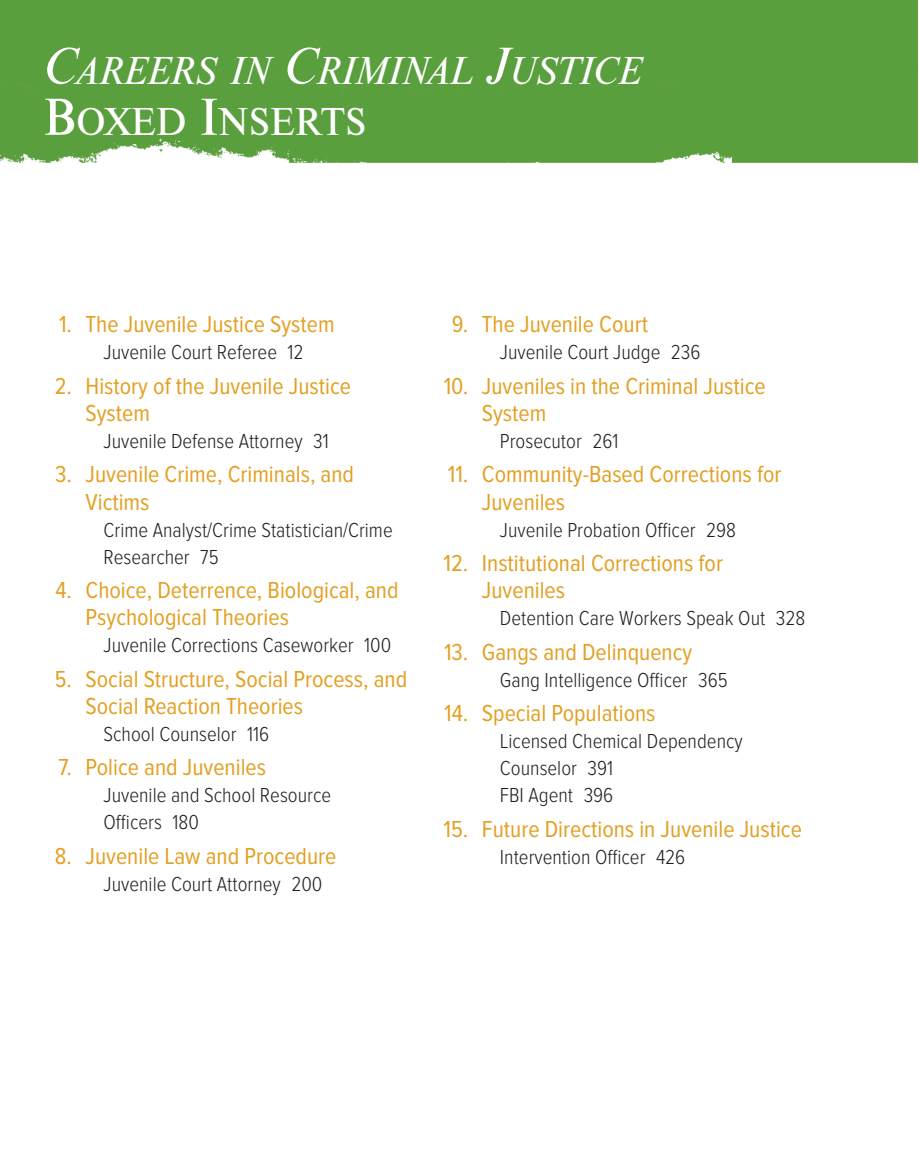
<style>
.page{position:relative;width:919px;height:1174px;background:#fff}
.page>*{position:absolute;margin:0;border:0;box-sizing:border-box;transform-origin:0 0}
.fto_tt_a{font:italic 40.5px/51px "Nimbus Rom DOT";color:#fff}
.fto_tx_a_ct{font:24px/27px "Proxima Nova Cond";color:#e3a023}
.fto_tx_b{font:300 21px/27px "Proxima Nova Cond";color:#231f20}
.s1{font-size:54px}
.s2{font-style:normal;font-size:54px}
.s3{font-style:normal}
</style>
<div class="page">
<div style="left:0;top:0;width:917px;height:162px;background:#5a9f3e"></div>
<p class="fto_tt_a" style="left:44px;top:46px;width:599px"><span class="s1">C</span>AREERS IN <span class="s1">C</span>RIMINAL <span class="s1">J</span>USTICE<br><span class="s2">B</span><span class="s3">OXED</span> <span class="s2">I</span><span class="s3">NSERTS</span></p>
<p class="fto_tx_a_ct" style="left:59px;top:311px;width:277px">1. The Juvenile Justice System</p>
<p class="fto_tx_b" style="left:104px;top:339px;width:201px">Juvenile Court Referee 12</p>
<p class="fto_tx_a_ct" style="left:86px;top:373px;width:267px;text-indent:-31px">2. History of the Juvenile Justice<br>System</p>
<p class="fto_tx_b" style="left:104px;top:428px;width:227px">Juvenile Defense Attorney 31</p>
<p class="fto_tx_a_ct" style="left:86px;top:461px;width:270px;text-indent:-30px">3. Juvenile Crime, Criminals, and<br>Victims</p>
<p class="fto_tx_b" style="left:104px;top:516px;width:291px">Crime Analyst/Crime Statistician/Crime<br>Researcher 75</p>
<p class="fto_tx_a_ct" style="left:86px;top:577px;width:314px;text-indent:-30px">4. Choice, Deterrence, Biological, and<br>Psychological Theories</p>
<p class="fto_tx_b" style="left:104px;top:632px;width:289px">Juvenile Corrections Caseworker 100</p>
<p class="fto_tx_a_ct" style="left:86px;top:665px;width:323px;text-indent:-31px">5. Social Structure, Social Process, and<br>Social Reaction Theories</p>
<p class="fto_tx_b" style="left:104px;top:720px;width:167px">School Counselor 116</p>
<p class="fto_tx_a_ct" style="left:58px;top:754px;width:209px">7. Police and Juveniles</p>
<p class="fto_tx_b" style="left:104px;top:782px;width:229px">Juvenile and School Resource<br>Officers 180</p>
<p class="fto_tx_a_ct" style="left:55px;top:842px;width:283px">8. Juvenile Law and Procedure</p>
<p class="fto_tx_b" style="left:104px;top:870px;width:220px">Juvenile Court Attorney 200</p>
<p class="fto_tx_a_ct" style="left:451px;top:311px;width:198px">9. The Juvenile Court</p>
<p class="fto_tx_b" style="left:500px;top:339px;width:202px">Juvenile Court Judge 236</p>
<p class="fto_tx_a_ct" style="left:482px;top:373px;width:285px;text-indent:-38px">10. Juveniles in the Criminal Justice<br>System</p>
<p class="fto_tx_b" style="left:500px;top:428px;width:120px">Prosecutor 261</p>
<p class="fto_tx_a_ct" style="left:482px;top:461px;width:301px;text-indent:-34px">11. Community-Based Corrections for<br>Juveniles</p>
<p class="fto_tx_b" style="left:500px;top:516px;width:237px">Juvenile Probation Officer 298</p>
<p class="fto_tx_a_ct" style="left:482px;top:550px;width:242px;text-indent:-38px">12. Institutional Corrections for<br>Juveniles</p>
<p class="fto_tx_b" style="left:500px;top:605px;width:307px">Detention Care Workers Speak Out 328</p>
<p class="fto_tx_a_ct" style="left:444px;top:638px;width:250px">13. Gangs and Delinquency</p>
<p class="fto_tx_b" style="left:500px;top:666px;width:229px">Gang Intelligence Officer 365</p>
<p class="fto_tx_a_ct" style="left:444px;top:700px;width:213px">14. Special Populations</p>
<p class="fto_tx_b" style="left:500px;top:728px;width:244px">Licensed Chemical Dependency<br>Counselor 391</p>
<p class="fto_tx_b" style="left:500px;top:782px;width:115px">FBI Agent 396</p>
<p class="fto_tx_a_ct" style="left:443px;top:815px;width:360px">15. Future Directions in Juvenile Justice</p>
<p class="fto_tx_b" style="left:500px;top:843px;width:187px">Intervention Officer 426</p>
</div>
